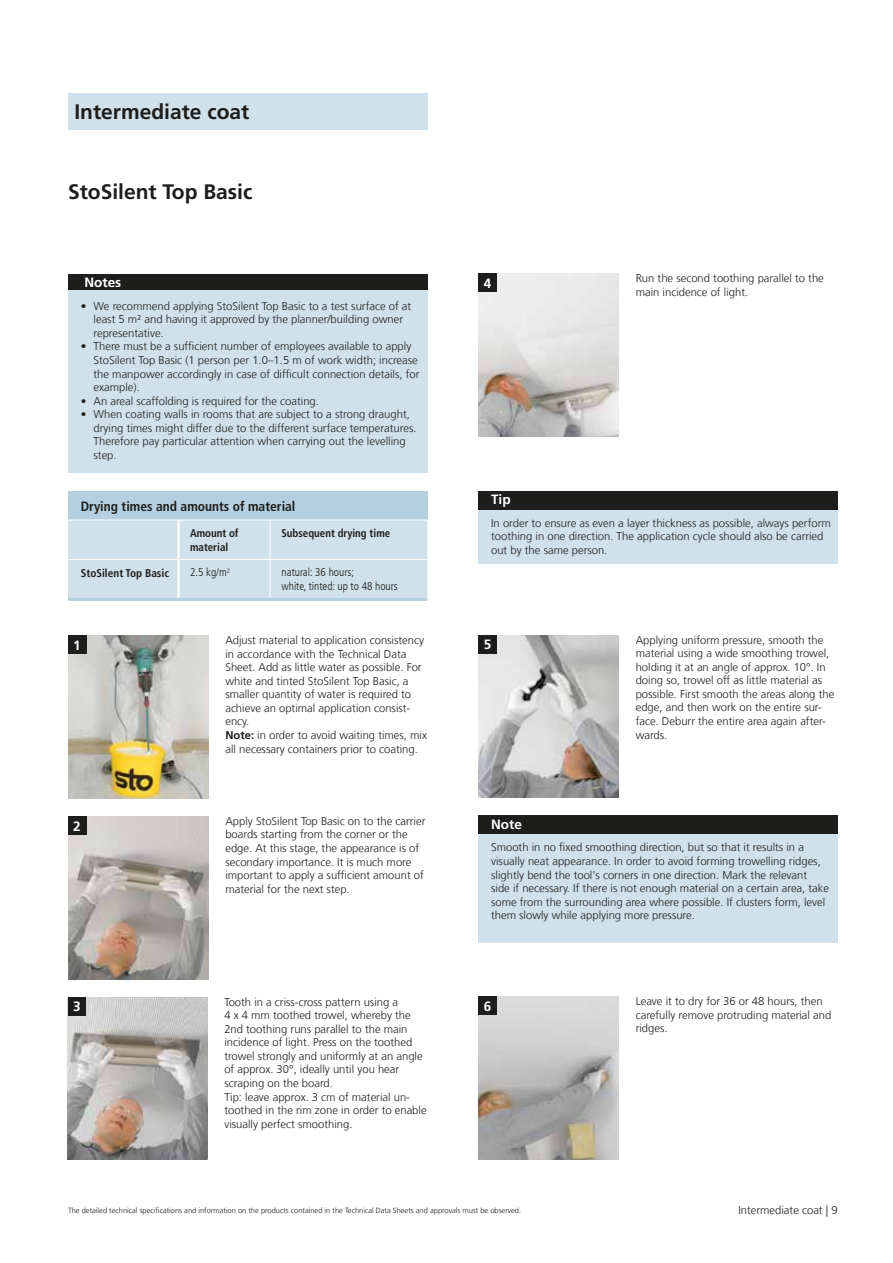
<style>
.page{position:relative;width:893px;height:1263px;background:#fff}
.page>*{position:absolute;margin:0;border:0;box-sizing:border-box;transform-origin:0 0}
.t1{font:700 21px "Sto Frutiger";color:#1d1d1b}
.t2{font:700 condensed 13.5px "Sto Frutiger";color:#1d1d1b}
.t3{font:700 13.5px "Sto Frutiger";color:#fff}
.t4{font:300 11.25px/13.5px "Sto Frutiger";color:#1d1d1b}
.t5{font:700 condensed 11.25px/13.5px "Sto Frutiger";color:#1d1d1b}
.t6{font:300 condensed 11.25px/13.5px "Sto Frutiger";color:#1d1d1b}
.t7{font:300 7.5px "Sto Frutiger";color:#1d1d1b}
.s1{font-weight:700}
</style>
<div class="page">
<div style="left:68px;top:93px;width:359px;height:36px;background:#d0e1ec"></div>
<div style="left:68px;top:274px;width:359px;height:199px;background:#d0e1ec"></div>
<div style="left:68px;top:274px;width:359px;height:16px;background:#1d1d1b"></div>
<img style="left:68px;top:636px;width:140px;height:162px">
<div style="left:68px;top:636px;width:18px;height:18px;background:#1d1d1b"></div>
<img style="left:68px;top:816px;width:140px;height:163px">
<div style="left:68px;top:816px;width:18px;height:18px;background:#1d1d1b"></div>
<img style="left:68px;top:997px;width:139px;height:163px">
<div style="left:68px;top:997px;width:18px;height:18px;background:#1d1d1b"></div>
<div style="left:68px;top:491px;width:359px;height:29px;background:#b4d0e0"></div>
<div style="left:68px;top:521px;width:359px;height:77px;background:#d0e1ec"></div>
<hr style="left:68px;top:559px;width:110px;height:1px;background:#fff">
<hr style="left:180px;top:559px;width:90px;height:1px;background:#fff">
<hr style="left:270px;top:559px;width:157px;height:1px;background:#fff">
<hr style="left:178px;top:520px;width:2px;height:39px;background:#fff">
<hr style="left:178px;top:559px;width:2px;height:39px;background:#fff">
<hr style="left:270px;top:520px;width:1px;height:39px;background:#fff">
<hr style="left:270px;top:560px;width:1px;height:38px;background:#fff">
<hr style="left:68px;top:598px;width:111px;height:3px;background:#b4d0e0">
<hr style="left:179px;top:598px;width:91px;height:3px;background:#b4d0e0">
<hr style="left:270px;top:598px;width:157px;height:3px;background:#b4d0e0">
<img style="left:478px;top:635px;width:141px;height:163px">
<div style="left:478px;top:635px;width:18px;height:18px;background:#1d1d1b"></div>
<img style="left:478px;top:274px;width:141px;height:163px">
<div style="left:478px;top:274px;width:18px;height:18px;background:#1d1d1b"></div>
<div style="left:478px;top:491px;width:360px;height:72px;background:#d0e1ec"></div>
<div style="left:478px;top:491px;width:360px;height:18px;background:#1d1d1b"></div>
<div style="left:478px;top:816px;width:360px;height:126px;background:#d0e1ec"></div>
<div style="left:478px;top:816px;width:360px;height:18px;background:#1d1d1b"></div>
<img style="left:478px;top:997px;width:141px;height:162px">
<div style="left:478px;top:997px;width:18px;height:18px;background:#1d1d1b"></div>
<h1 class="t1" style="left:74px;top:99px;width:177px">Intermediate coat</h1>
<h1 class="t1" style="left:68px;top:179px;width:186px">StoSilent Top Basic</h1>
<p class="t3" style="left:85px;top:274px;width:38px">Notes</p>
<p class="t4" style="left:94px;top:299px;width:319px;text-indent:-13px">• We recommend applying StoSilent Top Basic to a test surface of at least 5 m² and having it approved by the planner/building owner representative.</p>
<p class="t4" style="left:94px;top:340px;width:327px;text-indent:-13px">• There must be a sufficient number of employees available to apply StoSilent Top Basic (1 person per 1.0–1.5 m of work width; increase the manpower accordingly in case of difficult connection details, for example).</p>
<p class="t4" style="left:81px;top:394px;width:240px">• An areal scaffolding is required for the coating.</p>
<p class="t4" style="left:94px;top:408px;width:324px;text-indent:-13px">• When coating walls in rooms that are subject to a strong draught, drying times might differ due to the different surface temperatures.<br>Therefore pay particular attention when carrying out the levelling step.</p>
<p class="t2" style="left:81px;top:498px;width:216px">Drying times and amounts of material</p>
<p class="t5" style="left:190px;top:526px;width:50px">Amount of material</p>
<p class="t5" style="left:281px;top:526px;width:110px">Subsequent drying time</p>
<p class="t5" style="left:81px;top:567px;width:90px">StoSilent Top Basic</p>
<p class="t6" style="left:190px;top:566px;width:41px">2.5 kg/m<sup>2</sup></p>
<p class="t6" style="left:281px;top:566px;width:118px">natural: 36 hours;<br>white, tinted: up to 48 hours</p>
<p class="t3" style="left:73px;top:637px;width:9px">1</p>
<p class="t4" style="left:225px;top:633px;width:203px">Adjust material to application consistency in accordance with the Technical Data Sheet. Add as little water as possible. For white and tinted StoSilent Top Basic, a smaller quantity of water is required to achieve an optimal application consist&shy;ency.<br><span class="s1">Note:</span> in order to avoid waiting times, mix all necessary containers prior to coating.</p>
<p class="t3" style="left:73px;top:818px;width:9px">2</p>
<p class="t4" style="left:225px;top:814px;width:202px">Apply StoSilent Top Basic on to the carrier boards starting from the corner or the edge. At this stage, the appearance is of secondary importance. It is much more important to apply a sufficient amount of material for the next step.</p>
<p class="t3" style="left:73px;top:999px;width:9px">3</p>
<p class="t4" style="left:224px;top:995px;width:204px">Tooth in a criss-cross pattern using a<br>4 x 4 mm toothed trowel, whereby the 2nd toothing runs parallel to the main incidence of light. Press on the toothed trowel strongly and uniformly at an angle of approx. 30°, ideally until you hear scraping on the board.<br>Tip: leave approx. 3 cm of material un&shy;toothed in the rim zone in order to enable visually perfect smoothing.</p>
<p class="t3" style="left:484px;top:275px;width:9px">4</p>
<p class="t4" style="left:636px;top:272px;width:190px">Run the second toothing parallel to the main incidence of light.</p>
<p class="t3" style="left:491px;top:492px;width:21px">Tip</p>
<p class="t4" style="left:491px;top:516px;width:341px">In order to ensure as even a layer thickness as possible, always perform toothing in one direction. The application cycle should also be carried out by the same person.</p>
<p class="t3" style="left:484px;top:637px;width:9px">5</p>
<p class="t4" style="left:636px;top:633px;width:200px">Applying uniform pressure, smooth the material using a wide smoothing trowel, holding it at an angle of approx. 10°. In doing so, trowel off as little material as possible. First smooth the areas along the edge, and then work on the entire sur&shy;face. Deburr the entire area again after&shy;wards.</p>
<p class="t3" style="left:491px;top:816px;width:32px">Note</p>
<p class="t4" style="left:491px;top:841px;width:339px">Smooth in no fixed smoothing direction, but so that it results in a visually neat appearance. In order to avoid forming trowelling ridges, slightly bend the tool's corners in one direction. Mark the relevant<br>side if necessary. If there is not enough material on a certain area, take some from the surrounding area where possible. If clusters form, level them slowly while applying more pressure.</p>
<p class="t3" style="left:484px;top:998px;width:9px">6</p>
<p class="t4" style="left:636px;top:994px;width:197px">Leave it to dry for 36 or 48 hours, then carefully remove protruding material and ridges.</p>
<p class="t7" style="left:68px;top:1206px;width:455px">The detailed technical specifications and information on the products contained in the Technical Data Sheets and approvals must be observed.</p>
<p class="t4" style="left:738px;top:1203px;width:101px">Intermediate coat | 9</p>
</div>
